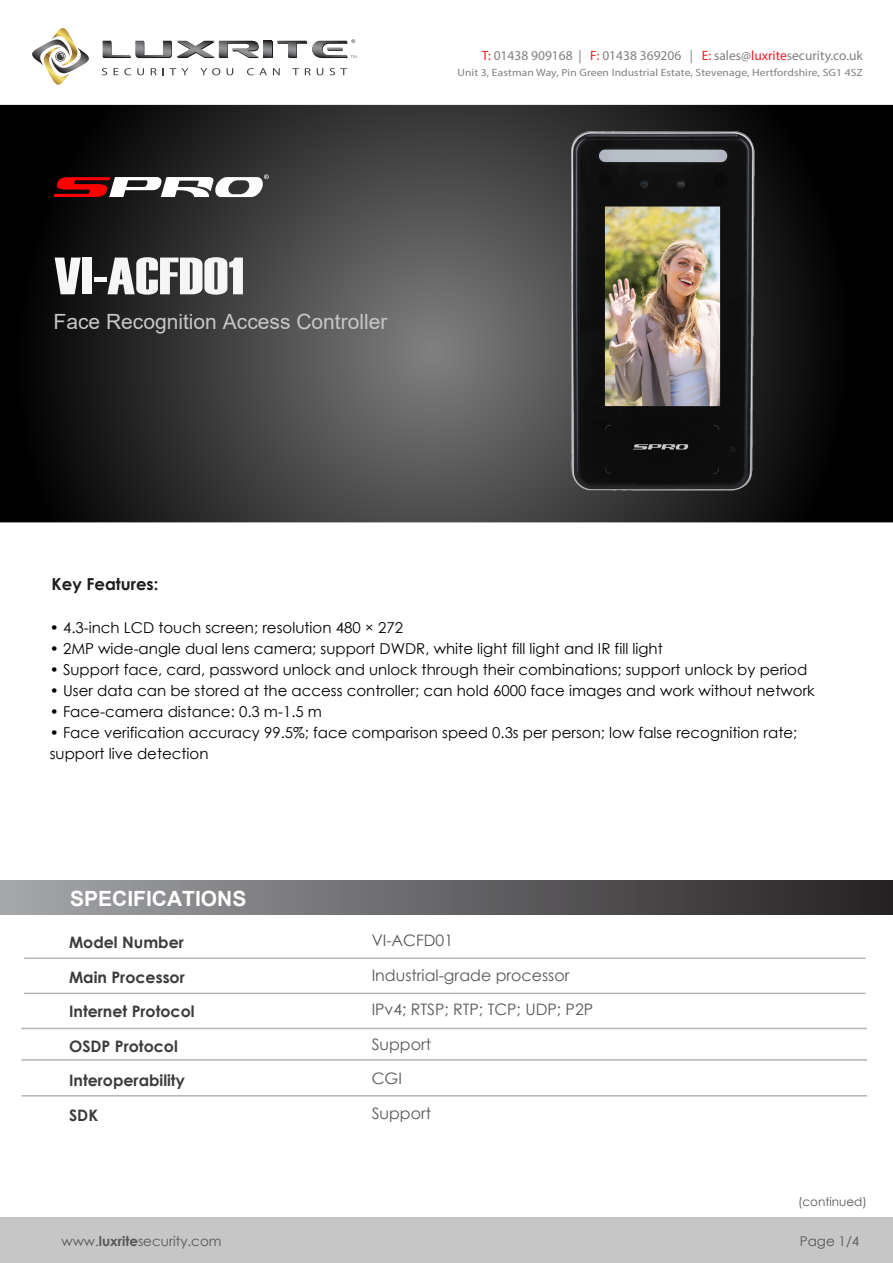
<style>
.page{position:relative;width:893px;height:1263px;background:#fff}
.page>*{position:absolute;margin:0;border:0;box-sizing:border-box;transform-origin:0 0}
.t1{font:52.5px "Haettenschweiler";color:#f6f6f6;scale:1.22 1}
.t2{font:21px "Arial";color:#c6c6c6}
.t3{font:700 21px "Arial";color:#fff}
.t4{font:700 16.5px "Century Gothic";color:#1d1d1b}
.t5{font:15.75px/34.5px "Century Gothic";color:#575756}
.t6{font:700 15.75px/34.5px "Century Gothic";color:#3c3c3b}
.t7{font:15px/21px "Century Gothic";color:#000}
.t8{font:13.5px "Myriad Pro";color:#808080}
.t9{font:13.5px "Century Gothic";color:#575756}
.t10{font:12px "Century Gothic";color:#575756}
.t11{font:10.5px "Myriad Pro";letter-spacing:.01em;color:#808080;scale:1.1 1}
.s1{color:#ed1c24}
.s2{font-weight:700}
</style>
<div class="page">
<svg style="left:0;top:105px;width:395px;height:417px"></svg>
<img style="left:395px;top:104px;width:498px;height:419px">
<div style="left:0;top:881px;width:893px;height:34px;background:linear-gradient(to right,#a6a8ab,#252122)"></div>
<hr style="left:24px;top:992px;width:841px;height:2px;background:#b4b5b5">
<hr style="left:24px;top:957px;width:841px;height:2px;background:#b4b5b5">
<hr style="left:22px;top:1028px;width:845px;height:1px;background:#b4b5b5">
<hr style="left:22px;top:1059px;width:845px;height:1px;background:#b4b5b5">
<hr style="left:22px;top:1095px;width:845px;height:1px;background:#b4b5b5">
<svg style="left:102px;top:68px;width:5px;height:7px"></svg>
<svg style="left:114px;top:68px;width:17px;height:7px"></svg>
<svg style="left:137px;top:68px;width:7px;height:7px"></svg>
<svg style="left:151px;top:68px;width:6px;height:7px"></svg>
<svg style="left:163px;top:68px;width:25px;height:7px"></svg>
<svg style="left:200px;top:68px;width:20px;height:7px"></svg>
<svg style="left:227px;top:68px;width:6px;height:7px"></svg>
<svg style="left:247px;top:68px;width:20px;height:7px"></svg>
<svg style="left:273px;top:68px;width:7px;height:7px"></svg>
<svg style="left:292px;top:68px;width:7px;height:7px"></svg>
<svg style="left:305px;top:68px;width:6px;height:7px"></svg>
<svg style="left:317px;top:68px;width:6px;height:7px"></svg>
<svg style="left:330px;top:68px;width:17px;height:7px"></svg>
<svg style="left:32px;top:28px;width:57px;height:57px"></svg>
<svg style="left:264px;top:41px;width:8px;height:16px"></svg>
<svg style="left:103px;top:41px;width:156px;height:17px"></svg>
<svg style="left:277px;top:39px;width:80px;height:19px"></svg>
<div style="left:0;top:1217px;width:893px;height:46px;background:#c6c6c6"></div>
<svg style="left:54px;top:174px;width:215px;height:23px"></svg>
<p class="t8" style="left:482px;top:47px;width:383px"><span class="s1">T:</span> 01438 909168 | <span class="s1">F:</span> 01438 369206 | <span class="s1">E:</span> sales@<span class="s1">luxrite</span>security.co.uk</p>
<p class="t11" style="left:457px;top:66px;width:370px">Unit 3, Eastman Way, Pin Green Industrial Estate, Stevenage, Hertfordshire, SG1 4SZ</p>
<h1 class="t1" style="left:54px;top:240px;width:157px">VI-ACFD01</h1>
<h2 class="t2" style="left:54px;top:307px;width:335px">Face Recognition Access Controller</h2>
<p class="t4" style="left:52px;top:571px;width:108px">Key Features:</p>
<p class="t7" style="left:50px;top:617px;width:355px">• 4.3-inch LCD touch screen; resolution 480 × 272</p>
<p class="t7" style="left:50px;top:638px;width:614px">• 2MP wide-angle dual lens camera; support DWDR, white light fill light and IR fill light</p>
<p class="t7" style="left:50px;top:659px;width:759px">• Support face, card, password unlock and unlock through their combinations; support unlock by period</p>
<p class="t7" style="left:50px;top:680px;width:766px">• User data can be stored at the access controller; can hold 6000 face images and work without network</p>
<p class="t7" style="left:50px;top:701px;width:274px">• Face-camera distance: 0.3 m-1.5 m</p>
<p class="t7" style="left:50px;top:722px;width:749px">• Face verification accuracy 99.5%; face comparison speed 0.3s per person; low false recognition rate; support live detection</p>
<h2 class="t3" style="left:70px;top:884px;width:178px">SPECIFICATIONS</h2>
<p class="t6" style="left:69px;top:924px;width:127px">Model Number<br>Main Processor<br>Internet Protocol<br>OSDP Protocol<br>Interoperability<br>SDK</p>
<p class="t5" style="left:372px;top:923px;width:223px">VI-ACFD01<br>Industrial-grade processor<br>IPv4; RTSP; RTP; TCP; UDP; P2P<br>Support<br>CGI<br>Support</p>
<p class="t10" style="left:798px;top:1193px;width:70px">(continued)</p>
<p class="t9" style="left:62px;top:1232px;width:162px">www.<span class="s2">luxrite</span>security.com</p>
<p class="t9" style="left:800px;top:1232px;width:61px">Page 1/4</p>
</div>
